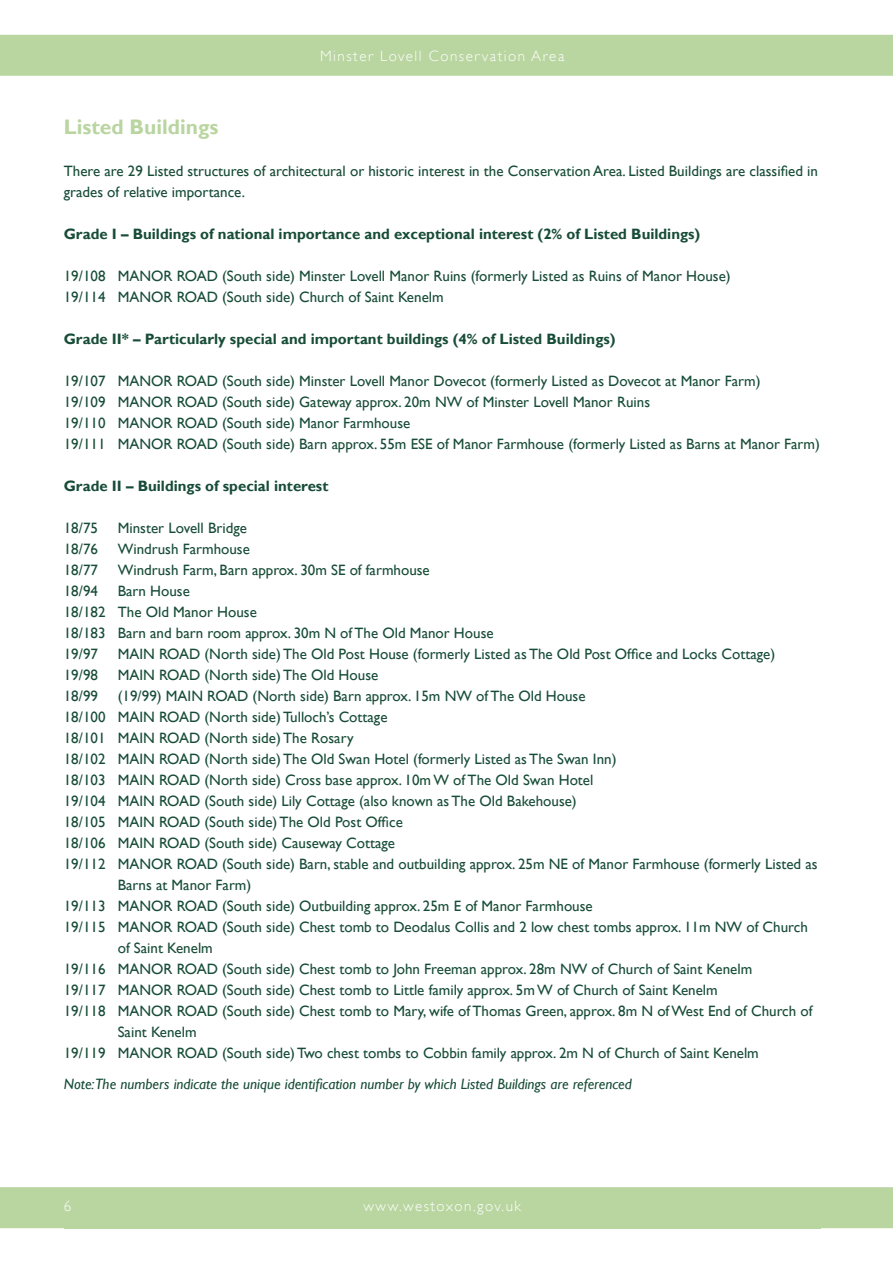
<style>
.page{position:relative;width:893px;height:1263px;background:#fff}
.page>*{position:absolute;margin:0;border:0;box-sizing:border-box;transform-origin:0 0}
.t1{font:700 21px "Gill Sans";color:#b9d5a0}
.t2{font:15px/21px "Gill Sans";color:#174c38}
.t3{font:700 15px "Gill Sans";color:#174c38}
.t4{font:italic 15px "Gill Sans";color:#174c38}
.t5{font:300 15px "Gill Sans";letter-spacing:.1em;color:#fff}
</style>
<div class="page">
<div style="left:0;top:34px;width:893px;height:42px;background:#b9d5a0"></div>
<div style="left:0;top:1187px;width:893px;height:42px;background:#b9d5a0"></div>
<p class="t5" style="left:320px;top:47px;width:246px">Minster Lovell Conservation Area</p>
<p class="t1" style="left:64px;top:114px;width:156px">Listed Buildings</p>
<p class="t2" style="left:64px;top:160px;width:756px">There are 29 Listed structures of architectural or historic interest in the Conservation Area. Listed Buildings are classified in grades of relative importance.</p>
<p class="t3" style="left:64px;top:225px;width:638px">Grade I – Buildings of national importance and exceptional interest (2% of Listed Buildings)</p>
<p class="t2" style="left:64px;top:265px;width:668px">19/108 MANOR ROAD (South side) Minster Lovell Manor Ruins (formerly Listed as Ruins of Manor House)</p>
<p class="t2" style="left:64px;top:286px;width:381px">19/114 MANOR ROAD (South side) Church of Saint Kenelm</p>
<p class="t3" style="left:64px;top:330px;width:553px">Grade II* – Particularly special and important buildings (4% of Listed Buildings)</p>
<p class="t2" style="left:64px;top:370px;width:698px">19/107 MANOR ROAD (South side) Minster Lovell Manor Dovecot (formerly Listed as Dovecot at Manor Farm)</p>
<p class="t2" style="left:64px;top:391px;width:588px">19/109 MANOR ROAD (South side) Gateway approx. 20m NW of Minster Lovell Manor Ruins</p>
<p class="t2" style="left:64px;top:412px;width:348px">19/110 MANOR ROAD (South side) Manor Farmhouse</p>
<p class="t2" style="left:64px;top:433px;width:758px">19/111 MANOR ROAD (South side) Barn approx. 55m ESE of Manor Farmhouse (formerly Listed as Barns at Manor Farm)</p>
<p class="t3" style="left:64px;top:477px;width:266px">Grade II – Buildings of special interest</p>
<p class="t2" style="left:64px;top:517px;width:36px">18/75</p>
<p class="t2" style="left:118px;top:517px;width:131px">Minster Lovell Bridge</p>
<p class="t2" style="left:64px;top:538px;width:36px">18/76</p>
<p class="t2" style="left:118px;top:538px;width:134px">Windrush Farmhouse</p>
<p class="t2" style="left:64px;top:559px;width:36px">18/77</p>
<p class="t2" style="left:118px;top:559px;width:313px">Windrush Farm, Barn approx. 30m SE of farmhouse</p>
<p class="t2" style="left:64px;top:580px;width:36px">18/94</p>
<p class="t2" style="left:118px;top:580px;width:74px">Barn House</p>
<p class="t2" style="left:64px;top:601px;width:195px">18/182 The Old Manor House</p>
<p class="t2" style="left:64px;top:622px;width:431px">18/183 Barn and barn room approx. 30m N of The Old Manor House</p>
<p class="t2" style="left:64px;top:643px;width:36px">19/97</p>
<p class="t2" style="left:118px;top:643px;width:659px">MAIN ROAD (North side) The Old Post House (formerly Listed as The Old Post Office and Locks Cottage)</p>
<p class="t2" style="left:64px;top:664px;width:36px">19/98</p>
<p class="t2" style="left:118px;top:664px;width:262px">MAIN ROAD (North side) The Old House</p>
<p class="t2" style="left:64px;top:685px;width:36px">18/99</p>
<p class="t2" style="left:118px;top:685px;width:469px">(19/99) MAIN ROAD (North side) Barn approx. 15m NW of The Old House</p>
<p class="t2" style="left:64px;top:706px;width:325px">18/100 MAIN ROAD (North side) Tulloch’s Cottage</p>
<p class="t2" style="left:64px;top:727px;width:291px">18/101 MAIN ROAD (North side) The Rosary</p>
<p class="t2" style="left:64px;top:748px;width:554px">18/102 MAIN ROAD (North side) The Old Swan Hotel (formerly Listed as The Swan Inn)</p>
<p class="t2" style="left:64px;top:769px;width:531px">18/103 MAIN ROAD (North side) Cross base approx. 10m W of The Old Swan Hotel</p>
<p class="t2" style="left:64px;top:790px;width:514px">19/104 MAIN ROAD (South side) Lily Cottage (also known as The Old Bakehouse)</p>
<p class="t2" style="left:64px;top:811px;width:341px">18/105 MAIN ROAD (South side) The Old Post Office</p>
<p class="t2" style="left:64px;top:832px;width:333px">18/106 MAIN ROAD (South side) Causeway Cottage</p>
<p class="t2" style="left:118px;top:853px;width:701px;text-indent:-54px">19/112 MANOR ROAD (South side) Barn, stable and outbuilding approx. 25m NE of Manor Farmhouse (formerly Listed as<br>Barns at Manor Farm)</p>
<p class="t2" style="left:64px;top:895px;width:530px">19/113 MANOR ROAD (South side) Outbuilding approx. 25m E of Manor Farmhouse</p>
<p class="t2" style="left:118px;top:916px;width:691px;text-indent:-54px">19/115 MANOR ROAD (South side) Chest tomb to Deodalus Collis and 2 low chest tombs approx. 11m NW of Church of Saint Kenelm</p>
<p class="t2" style="left:64px;top:958px;width:690px">19/116 MANOR ROAD (South side) Chest tomb to John Freeman approx. 28m NW of Church of Saint Kenelm</p>
<p class="t2" style="left:64px;top:979px;width:655px">19/117 MANOR ROAD (South side) Chest tomb to Little family approx. 5m W of Church of Saint Kenelm</p>
<p class="t2" style="left:118px;top:1000px;width:696px;text-indent:-54px">19/118 MANOR ROAD (South side) Chest tomb to Mary, wife of Thomas Green, approx. 8m N of West End of Church of<br>Saint Kenelm</p>
<p class="t2" style="left:64px;top:1042px;width:697px">19/119 MANOR ROAD (South side) Two chest tombs to Cobbin family approx. 2m N of Church of Saint Kenelm</p>
<p class="t4" style="left:64px;top:1075px;width:570px">Note:The numbers indicate the unique identification number by which Listed Buildings are referenced</p>
<p class="t5" style="left:64px;top:1197px;width:9px">6</p>
<p class="t5" style="left:363px;top:1197px;width:159px">www.westoxon.gov.uk</p>
</div>
